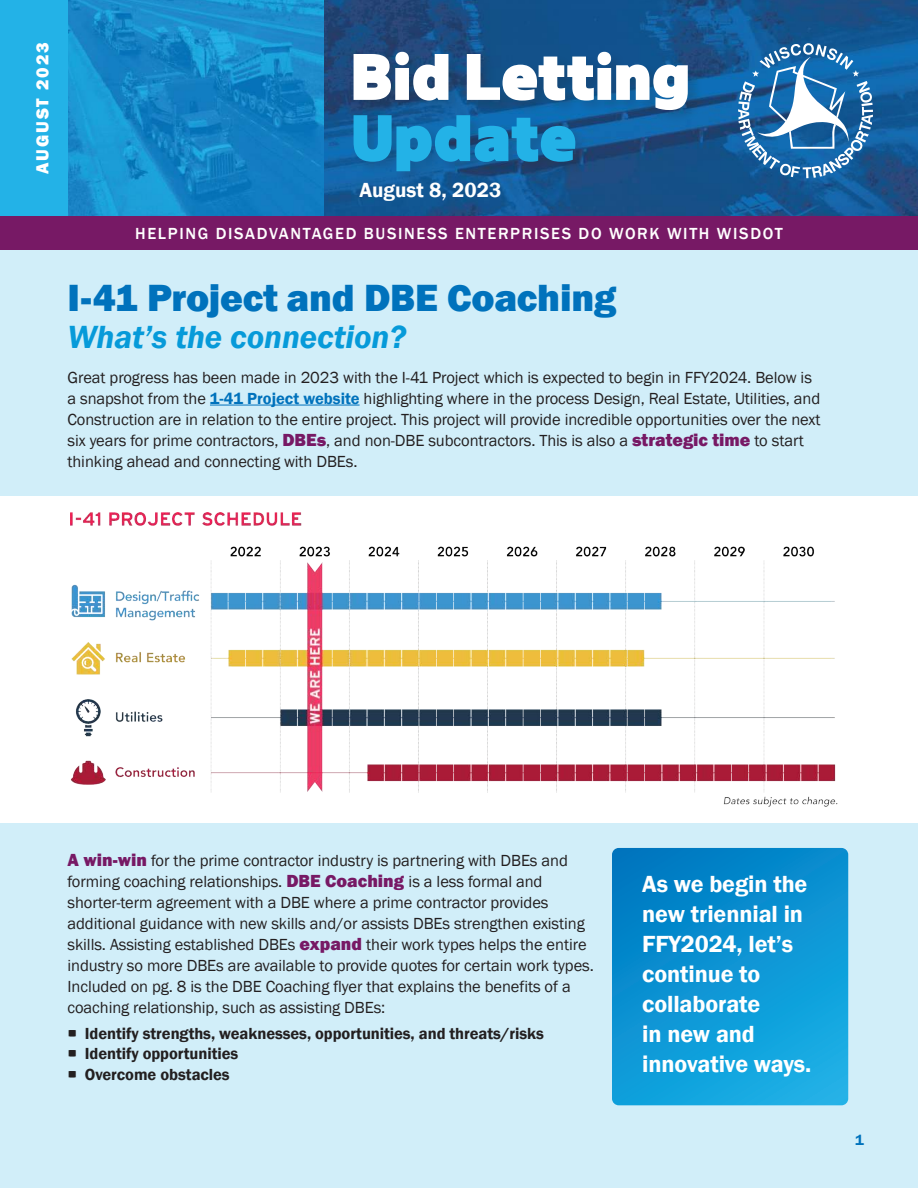
<style>
.page{position:relative;width:918px;height:1188px;background:#fff}
.page>*{position:absolute;margin:0;border:0;box-sizing:border-box;transform-origin:0 0}
.t1{font:800 39px "Franklin Gothic";letter-spacing:-.005em;color:#0072bc}
.t2{font:italic 600 33px "Franklin Gothic";letter-spacing:-.005em;color:#069ad9}
.t3{font:600 24px/30px "Franklin Gothic";letter-spacing:-.005em;color:#fff}
.t4{font:600 21px "Franklin Gothic";color:#fff}
.t5{font:800 18px "Franklin Gothic";letter-spacing:.1em;color:#fff}
.t6{font:16.5px/21px "Franklin Gothic";letter-spacing:-.005em;color:#231f20}
.t7{font:600 16.5px "Franklin Gothic";letter-spacing:-.005em;color:#231f20}
.t8{font:500 16.5px "Franklin Gothic";letter-spacing:.1em;color:#fff}
.t9{font:600 15px "Franklin Gothic";color:#0072bc}
.s1{font-weight:600;color:#0072bc}
.s2{font-weight:800;font-size:18px;color:#771965}
</style>
<div class="page">
<div style="left:0;top:250px;width:918px;height:938px;background:#d1eef9"></div>
<hr style="left:210px;top:405px;width:150px;height:1px;background:#0072bc">
<div style="left:0;top:216px;width:918px;height:34px;background:#771965"></div>
<img style="left:324px;top:0;width:594px;height:216px">
<img style="left:68px;top:0;width:256px;height:216px">
<svg style="left:738px;top:43px;width:135px;height:135px"></svg>
<div style="left:352px;top:114px;width:238px;height:72px;background:#231f20;opacity:.16"></div>
<div style="left:352px;top:51px;width:351px;height:74px;background:#231f20;opacity:.16"></div>
<svg style="left:354px;top:52px;width:334px;height:119px"></svg>
<div style="left:0;top:0;width:68px;height:216px;background:#23b2e7"></div>
<svg style="left:612px;top:848px;width:236px;height:257px;background:#0c95d4"></svg>
<div style="left:0;top:496px;width:918px;height:326px;background:#fff"></div>
<img style="left:70px;top:513px;width:768px;height:294px">
<h1 class="t5" style="left:31px;top:174px;width:133px;rotate:-90deg">AUGUST 2023</h1>
<p class="t4" style="left:359px;top:177px;width:143px">August 8, 2023</p>
<p class="t8" style="left:135px;top:223px;width:649px">HELPING DISADVANTAGED BUSINESS ENTERPRISES DO WORK WITH WISDOT</p>
<h1 class="t1" style="left:68px;top:272px;width:550px">I-41 Project and DBE Coaching</h1>
<h1 class="t2" style="left:68px;top:316px;width:340px">What’s the connection?</h1>
<p class="t6" style="left:67px;top:367px;width:755px">Great progress has been made in 2023 with the I-41 Project which is expected to begin in FFY2024. Below is a snapshot from the <span class="s1">1-41 Project website</span> highlighting where in the process Design, Real Estate, Utilities, and Construction are in relation to the entire project. This project will provide incredible opportunities over the next six years for prime contractors, <span class="s2">DBEs</span>, and non-DBE subcontractors. This is also a <span class="s2">strategic time</span> to start thinking ahead and connecting with DBEs.</p>
<p class="t6" style="left:67px;top:850px;width:528px"><span class="s2">A win-win</span> for the prime contractor industry is partnering with DBEs and forming coaching relationships. <span class="s2">DBE Coaching</span> is a less formal and shorter-term agreement with a DBE where a prime contractor provides additional guidance with new skills and/or assists DBEs strengthen existing skills. Assisting established DBEs <span class="s2">expand</span> their work types helps the entire industry so more DBEs are available to provide quotes for certain work types.<br>Included on pg. 8 is the DBE Coaching flyer that explains the benefits of a coaching relationship, such as assisting DBEs:</p>
<p class="t7" style="left:68px;top:1024px;width:478px">○ Identify strengths, weaknesses, opportunities, and threats/risks</p>
<p class="t7" style="left:68px;top:1043px;width:172px">○ Identify opportunities</p>
<p class="t7" style="left:68px;top:1064px;width:164px">○ Overcome obstacles</p>
<p class="t3" style="left:642px;top:869px;width:171px">As we begin the new triennial in<br>FFY2024, let’s continue to collaborate<br>in new and innovative ways.</p>
<p class="t9" style="left:855px;top:1130px;width:10px">1</p>
</div>
